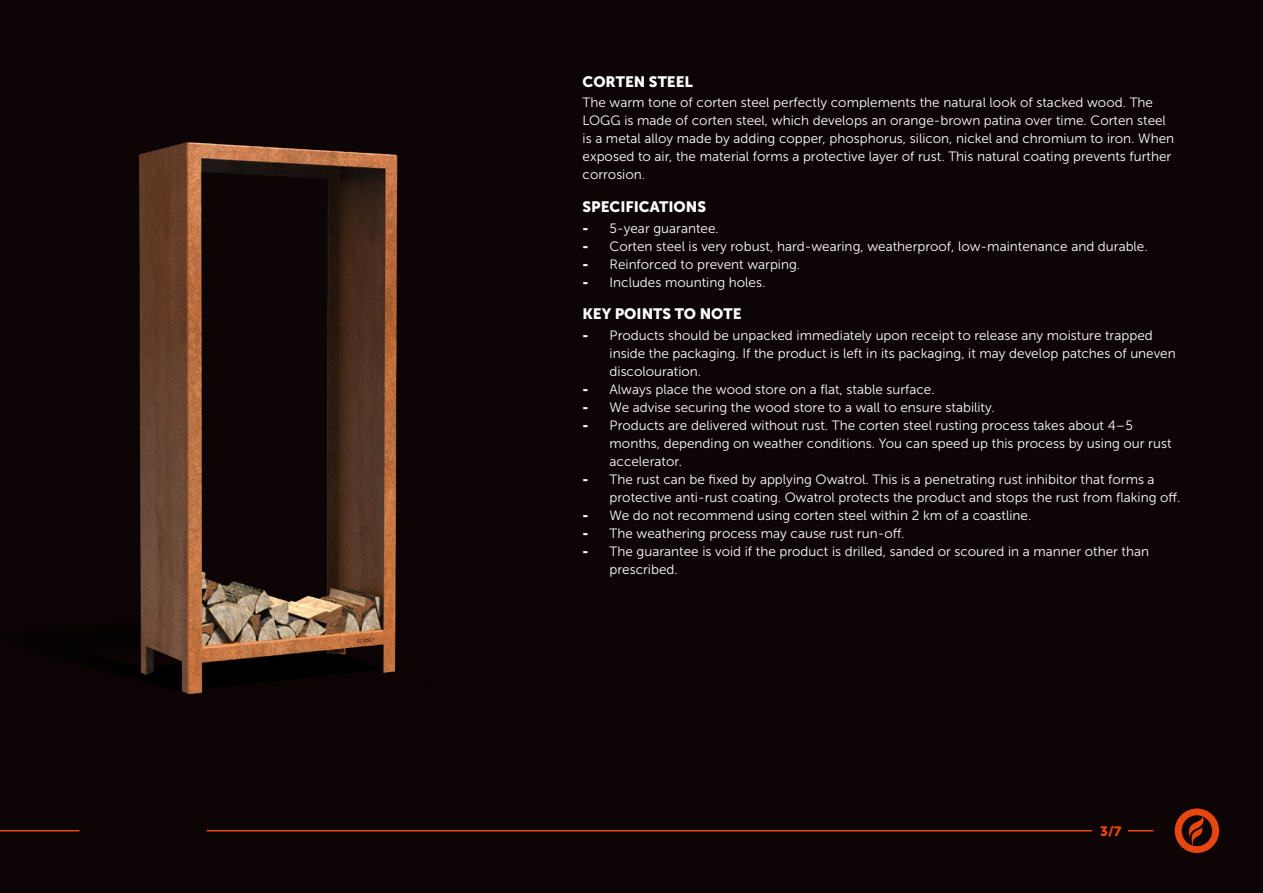
<style>
.page{position:relative;width:1263px;height:893px;background:#0d0405}
.page>*{position:absolute;margin:0;border:0;box-sizing:border-box;transform-origin:0 0}
.t1{font:15px "Museo Sans 900";color:#fff}
.t2{font:13.5px/18px "Museo Sans 300";color:#fff}
.t3{font:13.5px "Museo Sans 900";color:#e84610}
.s1{font-family:"Museo Sans 900"}
</style>
<div class="page">
<svg style="left:1128px;top:830px;width:25px;height:1px"></svg>
<hr style="left:0;top:830px;width:80px;height:1px;background:#e84610">
<hr style="left:207px;top:830px;width:885px;height:1px;background:#e84610">
<svg style="left:1175px;top:808px;width:44px;height:45px"></svg>
<img style="left:76px;top:142px;width:322px;height:552px">
<p class="t1" style="left:583px;top:73px;width:112px">CORTEN STEEL</p>
<p class="t2" style="left:583px;top:94px;width:593px">The warm tone of corten steel perfectly complements the natural look of stacked wood. The LOGG is made of corten steel, which develops an orange-brown patina over time. Corten steel is a metal alloy made by adding copper, phosphorus, silicon, nickel and chromium to iron. When exposed to air, the material forms a protective layer of rust. This natural coating prevents further corrosion.</p>
<p class="t1" style="left:583px;top:198px;width:125px">SPECIFICATIONS</p>
<p class="t2" style="left:583px;top:219px;width:138px"><span class="s1">-</span> 5-year guarantee.</p>
<p class="t2" style="left:583px;top:237px;width:567px"><span class="s1">-</span> Corten steel is very robust, hard-wearing, weatherproof, low-maintenance and durable.</p>
<p class="t2" style="left:583px;top:255px;width:219px"><span class="s1">-</span> Reinforced to prevent warping.</p>
<p class="t2" style="left:583px;top:273px;width:184px"><span class="s1">-</span> Includes mounting holes.</p>
<p class="t1" style="left:583px;top:305px;width:160px">KEY POINTS TO NOTE</p>
<p class="t2" style="left:610px;top:326px;width:568px;text-indent:-27px"><span class="s1">-</span> Products should be unpacked immediately upon receipt to release any moisture trapped inside the packaging. If the product is left in its packaging, it may develop patches of uneven discolouration.</p>
<p class="t2" style="left:583px;top:380px;width:354px"><span class="s1">-</span> Always place the wood store on a flat, stable surface.</p>
<p class="t2" style="left:583px;top:398px;width:414px"><span class="s1">-</span> We advise securing the wood store to a wall to ensure stability.</p>
<p class="t2" style="left:610px;top:416px;width:563px;text-indent:-27px"><span class="s1">-</span> Products are delivered without rust. The corten steel rusting process takes about 4–5 months, depending on weather conditions. You can speed up this process by using our rust accelerator.</p>
<p class="t2" style="left:610px;top:470px;width:572px;text-indent:-27px"><span class="s1">-</span> The rust can be fixed by applying Owatrol. This is a penetrating rust inhibitor that forms a protective anti-rust coating. Owatrol protects the product and stops the rust from flaking off.</p>
<p class="t2" style="left:583px;top:506px;width:450px"><span class="s1">-</span> We do not recommend using corten steel within 2 km of a coastline.</p>
<p class="t2" style="left:583px;top:524px;width:323px"><span class="s1">-</span> The weathering process may cause rust run-off.</p>
<p class="t2" style="left:610px;top:542px;width:541px;text-indent:-27px"><span class="s1">-</span> The guarantee is void if the product is drilled, sanded or scoured in a manner other than prescribed.</p>
<p class="t3" style="left:1100px;top:823px;width:23px">3/7</p>
</div>
